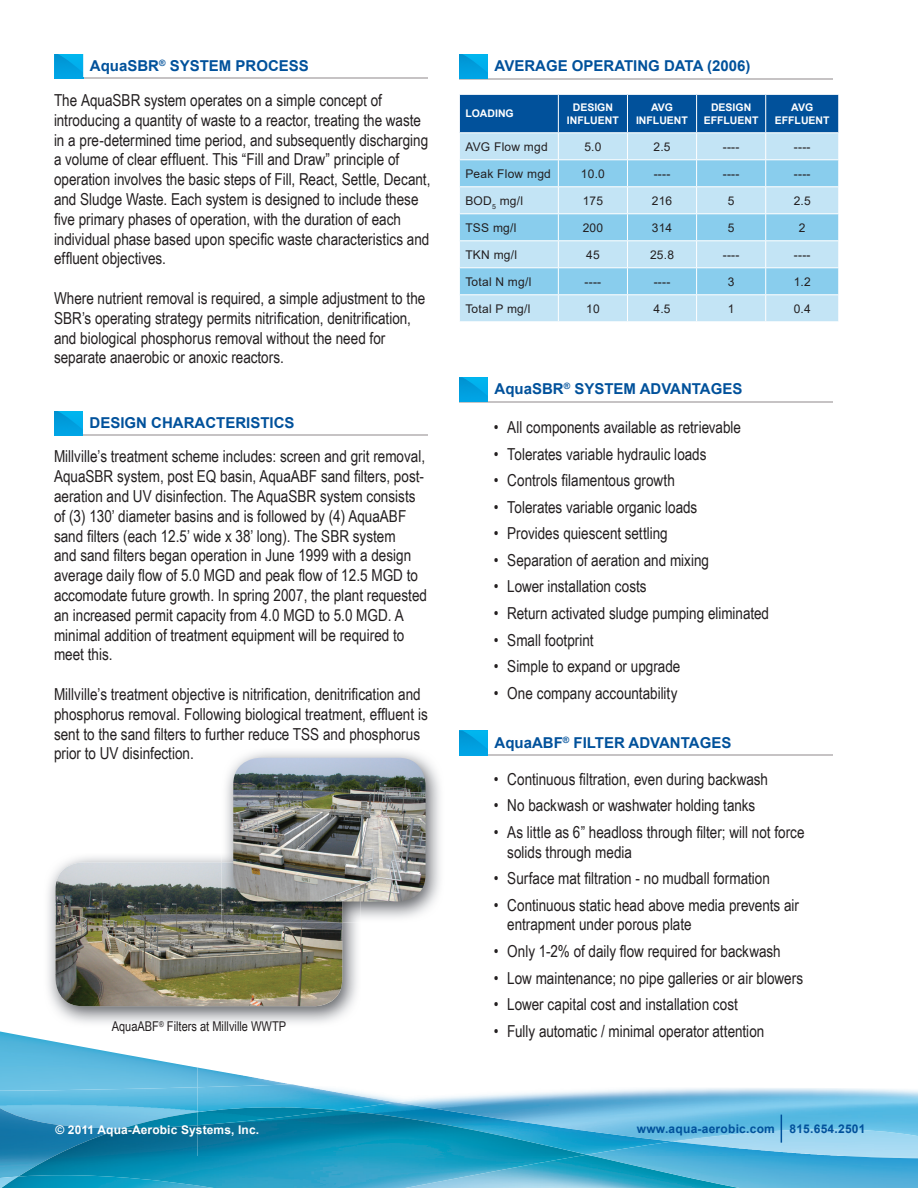
<style>
.page{position:relative;width:918px;height:1188px;background:#fff}
.page>*{position:absolute;margin:0;border:0;box-sizing:border-box;transform-origin:0 0}
.t1{font:16.5px/19.8px "Arial Narrow";color:#231f20}
.t2{font:700 15px "Arial";color:#01519b}
.t3{font:13.5px "Arial Narrow";color:#231f20}
.t4{font:12px "Arial";letter-spacing:.02em;color:#231f20}
.t5{font:700 12px "Arial";letter-spacing:.02em;color:#01519b}
.t6{font:700 12px "Arial";letter-spacing:.01em;color:#fff}
.t7{font:700 10.5px/12.6px "Arial";color:#fff;text-align:center}
</style>
<div class="page">
<img style="left:0;top:1031px;width:197px;height:56px">
<img style="left:0;top:1087px;width:197px;height:25px">
<img style="left:0;top:1108px;width:123px;height:69px">
<img style="left:739px;top:1156px;width:179px;height:32px">
<img style="left:123px;top:1112px;width:616px;height:76px">
<img style="left:1px;top:1175px;width:17px;height:13px">
<img style="left:18px;top:1125px;width:561px;height:63px">
<img style="left:396px;top:1087px;width:522px;height:55px">
<img style="left:197px;top:1068px;width:92px;height:16px">
<img style="left:197px;top:1084px;width:199px;height:23px">
<img style="left:339px;top:1102px;width:333px;height:40px">
<img style="left:593px;top:1142px;width:252px;height:14px">
<img style="left:197px;top:1107px;width:396px;height:49px">
<img style="left:197px;top:1110px;width:390px;height:46px">
<svg style="left:781px;top:1115px;width:1px;height:28px"></svg>
<hr style="left:54px;top:78px;width:374px;height:1px;background:#c6c3c4">
<svg style="left:54px;top:78px;width:29px;height:1px"></svg>
<img style="left:54px;top:54px;width:29px;height:24px">
<hr style="left:459px;top:78px;width:374px;height:1px;background:#c6c3c4">
<svg style="left:459px;top:78px;width:29px;height:1px"></svg>
<img style="left:459px;top:54px;width:29px;height:24px">
<svg style="left:459px;top:94px;width:380px;height:227px;background:#92c5e4"></svg>
<hr style="left:460px;top:132px;width:98px;height:1px;background:#fff">
<hr style="left:558px;top:132px;width:69px;height:1px;background:#fff">
<hr style="left:627px;top:132px;width:70px;height:1px;background:#fff">
<hr style="left:697px;top:132px;width:69px;height:1px;background:#fff">
<hr style="left:766px;top:132px;width:72px;height:1px;background:#fff">
<img style="left:48px;top:857px;width:309px;height:166px">
<img style="left:56px;top:862px;width:26px;height:144px">
<img style="left:226px;top:752px;width:214px;height:166px">
<img style="left:221px;top:853px;width:140px;height:70px">
<img style="left:221px;top:862px;width:121px;height:61px">
<img style="left:233px;top:758px;width:193px;height:144px">
<hr style="left:54px;top:435px;width:374px;height:1px;background:#c6c3c4">
<svg style="left:54px;top:435px;width:29px;height:1px"></svg>
<img style="left:54px;top:411px;width:29px;height:24px">
<hr style="left:459px;top:401px;width:374px;height:2px;background:#c6c3c4">
<svg style="left:459px;top:401px;width:29px;height:1px"></svg>
<img style="left:459px;top:377px;width:29px;height:24px">
<hr style="left:459px;top:754px;width:374px;height:2px;background:#c6c3c4">
<svg style="left:459px;top:755px;width:29px;height:1px"></svg>
<img style="left:459px;top:731px;width:29px;height:24px">
<p class="t2" style="left:90px;top:55px;width:220px">AquaSBR<sup>®</sup> SYSTEM PROCESS</p>
<p class="t2" style="left:495px;top:55px;width:257px">AVERAGE OPERATING DATA (2006)</p>
<p class="t1" style="left:54px;top:90px;width:378px">The AquaSBR system operates on a simple concept of introducing a quantity of waste to a reactor, treating the waste in a pre-determined time period, and subsequently discharging a volume of clear effluent. This “Fill and Draw” principle of operation involves the basic steps of Fill, React, Settle, Decant, and Sludge Waste. Each system is designed to include these five primary phases of operation, with the duration of each individual phase based upon specific waste characteristics and effluent objectives.</p>
<p class="t1" style="left:54px;top:288px;width:373px">Where nutrient removal is required, a simple adjustment to the SBR’s operating strategy permits nitrification, denitrification, and biological phosphorus removal without the need for separate anaerobic or anoxic reactors.</p>
<p class="t7" style="left:465px;top:108px;width:50px">LOADING</p>
<p class="t7" style="left:567px;top:101px;width:53px">DESIGN<br>INFLUENT</p>
<p class="t7" style="left:636px;top:101px;width:53px">AVG<br>INFLUENT</p>
<p class="t7" style="left:704px;top:101px;width:56px">DESIGN<br>EFFLUENT</p>
<p class="t7" style="left:775px;top:101px;width:56px">AVG<br>EFFLUENT</p>
<p class="t4" style="left:465px;top:138px;width:84px">AVG Flow mgd</p>
<p class="t4" style="left:584px;top:138px;width:19px">5.0</p>
<p class="t4" style="left:653px;top:138px;width:19px">2.5</p>
<p class="t4" style="left:723px;top:138px;width:18px">----</p>
<p class="t4" style="left:794px;top:138px;width:18px">----</p>
<p class="t4" style="left:465px;top:165px;width:87px">Peak Flow mgd</p>
<p class="t4" style="left:581px;top:165px;width:26px">10.0</p>
<p class="t4" style="left:654px;top:165px;width:18px">----</p>
<p class="t4" style="left:723px;top:165px;width:18px">----</p>
<p class="t4" style="left:794px;top:165px;width:18px">----</p>
<p class="t4" style="left:465px;top:192px;width:59px">BOD<sub>5</sub> mg/l</p>
<p class="t4" style="left:583px;top:192px;width:22px">175</p>
<p class="t4" style="left:652px;top:192px;width:22px">216</p>
<p class="t4" style="left:728px;top:192px;width:8px">5</p>
<p class="t4" style="left:794px;top:192px;width:19px">2.5</p>
<p class="t4" style="left:465px;top:219px;width:53px">TSS mg/l</p>
<p class="t4" style="left:583px;top:219px;width:22px">200</p>
<p class="t4" style="left:652px;top:219px;width:22px">314</p>
<p class="t4" style="left:728px;top:219px;width:8px">5</p>
<p class="t4" style="left:799px;top:219px;width:8px">2</p>
<p class="t4" style="left:465px;top:246px;width:53px">TKN mg/l</p>
<p class="t4" style="left:586px;top:246px;width:15px">45</p>
<p class="t4" style="left:650px;top:246px;width:26px">25.8</p>
<p class="t4" style="left:723px;top:246px;width:18px">----</p>
<p class="t4" style="left:794px;top:246px;width:18px">----</p>
<p class="t4" style="left:465px;top:273px;width:67px">Total N mg/l</p>
<p class="t4" style="left:585px;top:273px;width:18px">----</p>
<p class="t4" style="left:654px;top:273px;width:18px">----</p>
<p class="t4" style="left:728px;top:273px;width:8px">3</p>
<p class="t4" style="left:794px;top:273px;width:19px">1.2</p>
<p class="t4" style="left:465px;top:300px;width:67px">Total P mg/l</p>
<p class="t4" style="left:586px;top:300px;width:15px">10</p>
<p class="t4" style="left:653px;top:300px;width:19px">4.5</p>
<p class="t4" style="left:728px;top:300px;width:8px">1</p>
<p class="t4" style="left:794px;top:300px;width:19px">0.4</p>
<p class="t2" style="left:90px;top:412px;width:207px">DESIGN CHARACTERISTICS</p>
<p class="t1" style="left:54px;top:446px;width:375px">Millville’s treatment scheme includes: screen and grit removal, AquaSBR system, post EQ basin, AquaABF sand filters, post&shy;aeration and UV disinfection. The AquaSBR system consists of (3) 130’ diameter basins and is followed by (4) AquaABF sand filters (each 12.5’ wide x 38’ long). The SBR system<br>and sand filters began operation in June 1999 with a design average daily flow of 5.0 MGD and peak flow of 12.5 MGD to accomodate future growth. In spring 2007, the plant requested an increased permit capacity from 4.0 MGD to 5.0 MGD. A minimal addition of treatment equipment will be required to meet this.</p>
<p class="t1" style="left:54px;top:684px;width:375px">Millville’s treatment objective is nitrification, denitrification and phosphorus removal. Following biological treatment, effluent is sent to the sand filters to further reduce TSS and phosphorus prior to UV disinfection.</p>
<p class="t3" style="left:112px;top:1016px;width:176px">AquaABF<sup>®</sup> Filters at Millville WWTP</p>
<p class="t2" style="left:495px;top:378px;width:249px">AquaSBR<sup>®</sup> SYSTEM ADVANTAGES</p>
<p class="t1" style="left:494px;top:417px;width:249px">• All components available as retrievable</p>
<p class="t1" style="left:494px;top:443px;width:214px">• Tolerates variable hydraulic loads</p>
<p class="t1" style="left:494px;top:470px;width:183px">• Controls filamentous growth</p>
<p class="t1" style="left:494px;top:497px;width:205px">• Tolerates variable organic loads</p>
<p class="t1" style="left:494px;top:523px;width:175px">• Provides quiescent settling</p>
<p class="t1" style="left:494px;top:550px;width:217px">• Separation of aeration and mixing</p>
<p class="t1" style="left:494px;top:576px;width:154px">• Lower installation costs</p>
<p class="t1" style="left:494px;top:603px;width:277px">• Return activated sludge pumping eliminated</p>
<p class="t1" style="left:494px;top:629px;width:101px">• Small footprint</p>
<p class="t1" style="left:494px;top:656px;width:188px">• Simple to expand or upgrade</p>
<p class="t1" style="left:494px;top:682px;width:185px">• One company accountability</p>
<p class="t2" style="left:495px;top:732px;width:238px">AquaABF<sup>®</sup> FILTER ADVANTAGES</p>
<p class="t1" style="left:494px;top:768px;width:276px">• Continuous filtration, even during backwash</p>
<p class="t1" style="left:494px;top:795px;width:263px">• No backwash or washwater holding tanks</p>
<p class="t1" style="left:507px;top:821px;width:299px;text-indent:-13px">• As little as 6” headloss through filter; will not force solids through media</p>
<p class="t1" style="left:494px;top:868px;width:278px">• Surface mat filtration - no mudball formation</p>
<p class="t1" style="left:507px;top:894px;width:293px;text-indent:-13px">• Continuous static head above media prevents air entrapment under porous plate</p>
<p class="t1" style="left:494px;top:941px;width:288px">• Only 1-2% of daily flow required for backwash</p>
<p class="t1" style="left:494px;top:967px;width:311px">• Low maintenance; no pipe galleries or air blowers</p>
<p class="t1" style="left:494px;top:994px;width:246px">• Lower capital cost and installation cost</p>
<p class="t1" style="left:494px;top:1020px;width:272px">• Fully automatic / minimal operator attention</p>
<p class="t6" style="left:56px;top:1121px;width:205px">© 2011 Aqua-Aerobic Systems, Inc.</p>
<p class="t5" style="left:637px;top:1120px;width:230px">www.aqua-aerobic.com 815.654.2501</p>
</div>
